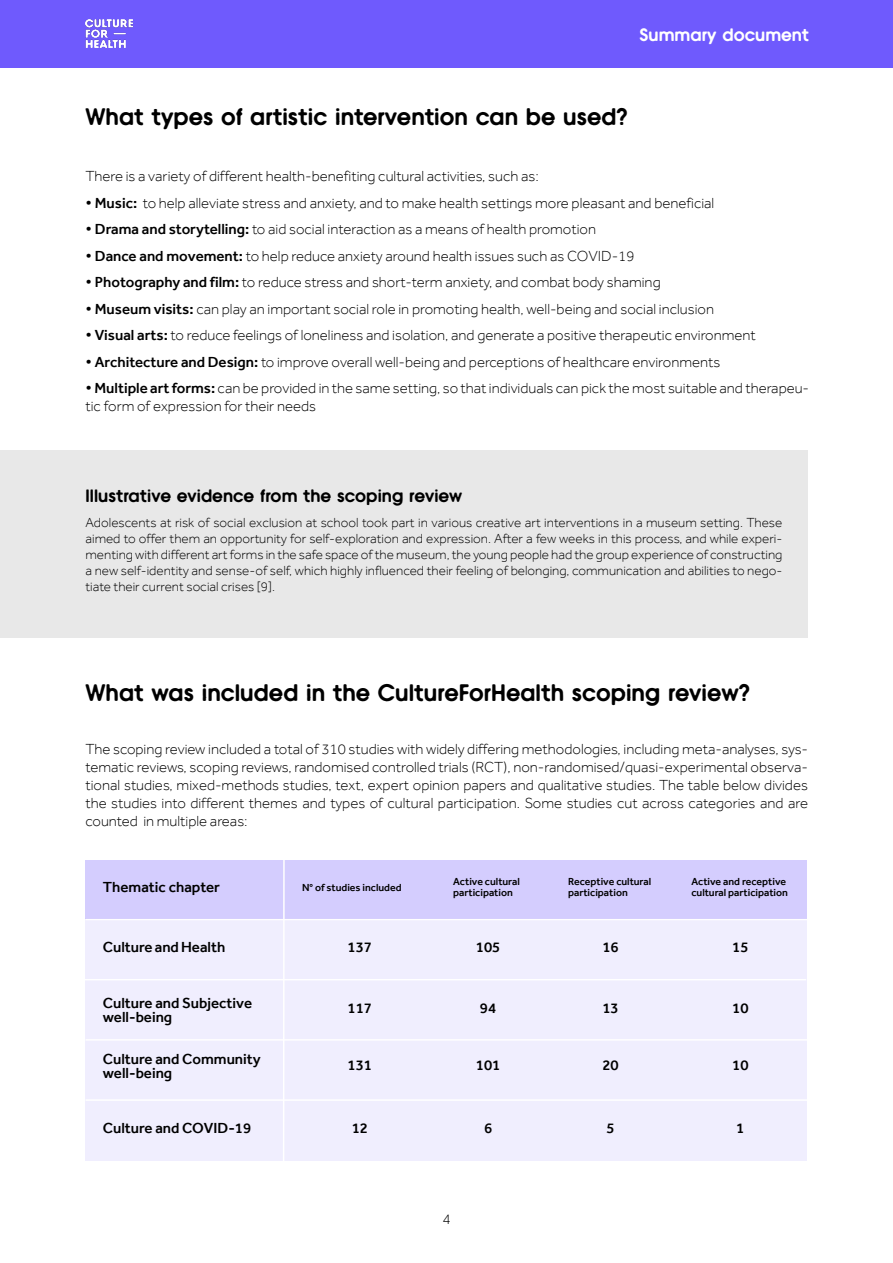
<style>
.page{position:relative;width:893px;height:1263px;background:#fff}
.page>*{position:absolute;margin:0;border:0;box-sizing:border-box;transform-origin:0 0}
.t1{font:700 24px "BN Cringe Sans";color:#000}
.t2{font:700 18px "BN Cringe Sans";color:#000}
.t3{font:700 18px "BN Cringe Sans";color:#fff}
.big_table{font:300 15px/18px "Effra W01";color:#000}
.big_table-2{font:500 15px "Effra W01";color:#000}
.big_table-3{font:300 13.5px/16.2px "Effra W01";color:#000;text-align:justify}
.big_table-4{font:500 10.5px "Effra W01";color:#000}
.s1{font-weight:500}
</style>
<div class="page">
<div style="left:0;top:0;width:893px;height:68px;background:#6f5afd"></div>
<img style="left:85px;top:19px;width:48px;height:29px">
<div style="left:0;top:450px;width:808px;height:187px;background:#e8e8e8"></div>
<div style="left:85px;top:860px;width:722px;height:58px;background:#d4cdfe"></div>
<div style="left:85px;top:919px;width:722px;height:242px;background:#f0eefe"></div>
<hr style="left:85px;top:919px;width:723px;height:1px;background:#fff">
<hr style="left:84px;top:979px;width:722px;height:1px;background:#fff">
<hr style="left:86px;top:1039px;width:722px;height:2px;background:#fff">
<hr style="left:86px;top:1099px;width:722px;height:2px;background:#fff">
<svg style="left:282px;top:860px;width:3px;height:301px"></svg>
<p class="t3" style="left:639px;top:25px;width:171px">Summary document</p>
<h2 class="t1" style="left:85px;top:103px;width:544px">What types of artistic intervention can be used?</h2>
<p class="big_table" style="left:85px;top:167px;width:455px">There is a variety of different health-benefiting cultural activities, such as:</p>
<p class="big_table" style="left:85px;top:194px;width:630px"><span class="s1">• Music:</span> to help alleviate stress and anxiety, and to make health settings more pleasant and beneficial</p>
<p class="big_table" style="left:85px;top:220px;width:512px"><span class="s1">• Drama and storytelling:</span> to aid social interaction as a means of health promotion</p>
<p class="big_table" style="left:85px;top:247px;width:551px"><span class="s1">• Dance and movement:</span> to help reduce anxiety around health issues such as COVID-19</p>
<p class="big_table" style="left:85px;top:273px;width:577px"><span class="s1">• Photography and film:</span> to reduce stress and short-term anxiety, and combat body shaming</p>
<p class="big_table" style="left:85px;top:300px;width:630px"><span class="s1">• Museum visits:</span> can play an important social role in promoting health, well-being and social inclusion</p>
<p class="big_table" style="left:85px;top:326px;width:672px"><span class="s1">• Visual arts:</span> to reduce feelings of loneliness and isolation, and generate a positive therapeutic environment</p>
<p class="big_table" style="left:85px;top:353px;width:636px"><span class="s1">• Architecture and Design:</span> to improve overall well-being and perceptions of healthcare environments</p>
<p class="big_table" style="left:85px;top:379px;width:725px"><span class="s1">• Multiple art forms:</span> can be provided in the same setting, so that individuals can pick the most suitable and therapeu&shy;tic form of expression for their needs</p>
<h2 class="t2" style="left:85px;top:486px;width:378px">Illustrative evidence from the scoping review</h2>
<p class="big_table-3" style="left:85px;top:514px;width:698px">Adolescents at risk of social exclusion at school took part in various creative art interventions in a museum setting. These aimed to offer them an opportunity for self-exploration and expression. After a few weeks in this process, and while experi&shy;menting with different art forms in the safe space of the museum, the young people had the group experience of constructing a new self-identity and sense-of self, which highly influenced their feeling of belonging, communication and abilities to nego&shy;tiate their current social crises [9].</p>
<h2 class="t1" style="left:85px;top:679px;width:666px">What was included in the CultureForHealth scoping review?</h2>
<p class="big_table" style="left:85px;top:740px;width:724px;text-align:justify">The scoping review included a total of 310 studies with widely differing methodologies, including meta-analyses, sys&shy;tematic reviews, scoping reviews, randomised controlled trials (RCT), non-randomised/quasi-experimental observa&shy;tional studies, mixed-methods studies, text, expert opinion papers and qualitative studies. The table below divides the studies into different themes and types of cultural participation. Some studies cut across categories and are counted in multiple areas:</p>
<p class="big_table-2" style="left:103px;top:878px;width:119px">Thematic chapter</p>
<p class="big_table-4" style="left:302px;top:882px;width:101px">N° of studies included</p>
<p class="big_table-4" style="left:453px;top:875px;width:68px">Active cultural</p>
<p class="big_table-4" style="left:453px;top:887px;width:61px">participation</p>
<p class="big_table-4" style="left:568px;top:875px;width:85px">Receptive cultural</p>
<p class="big_table-4" style="left:568px;top:887px;width:61px">participation</p>
<p class="big_table-4" style="left:691px;top:875px;width:96px">Active and receptive</p>
<p class="big_table-4" style="left:691px;top:887px;width:98px">cultural participation</p>
<p class="big_table-2" style="left:103px;top:939px;width:124px">Culture and Health</p>
<p class="big_table-2" style="left:348px;top:939px;width:26px">137</p>
<p class="big_table-2" style="left:476px;top:939px;width:26px">105</p>
<p class="big_table-2" style="left:602px;top:939px;width:18px">16</p>
<p class="big_table-2" style="left:732px;top:939px;width:18px">15</p>
<p class="big_table-2" style="left:103px;top:995px;width:151px">Culture and Subjective</p>
<p class="big_table-2" style="left:103px;top:1009px;width:71px">well-being</p>
<p class="big_table-2" style="left:103px;top:1050px;width:159px">Culture and Community</p>
<p class="big_table-2" style="left:103px;top:1065px;width:71px">well-being</p>
<p class="big_table-2" style="left:348px;top:999px;width:26px">117</p>
<p class="big_table-2" style="left:348px;top:1057px;width:26px">131</p>
<p class="big_table-2" style="left:480px;top:999px;width:18px">94</p>
<p class="big_table-2" style="left:476px;top:1057px;width:26px">101</p>
<p class="big_table-2" style="left:602px;top:999px;width:18px">13</p>
<p class="big_table-2" style="left:602px;top:1057px;width:18px">20</p>
<p class="big_table-2" style="left:732px;top:1000px;width:18px">10</p>
<p class="big_table-2" style="left:732px;top:1057px;width:18px">10</p>
<p class="big_table-2" style="left:103px;top:1119px;width:150px">Culture and COVID-19</p>
<p class="big_table-2" style="left:352px;top:1119px;width:18px">12</p>
<p class="big_table-2" style="left:484px;top:1119px;width:10px">6</p>
<p class="big_table-2" style="left:606px;top:1119px;width:10px">5</p>
<p class="big_table-2" style="left:736px;top:1119px;width:10px">1</p>
<p class="big_table" style="left:442px;top:1210px;width:10px">4</p>
</div>
